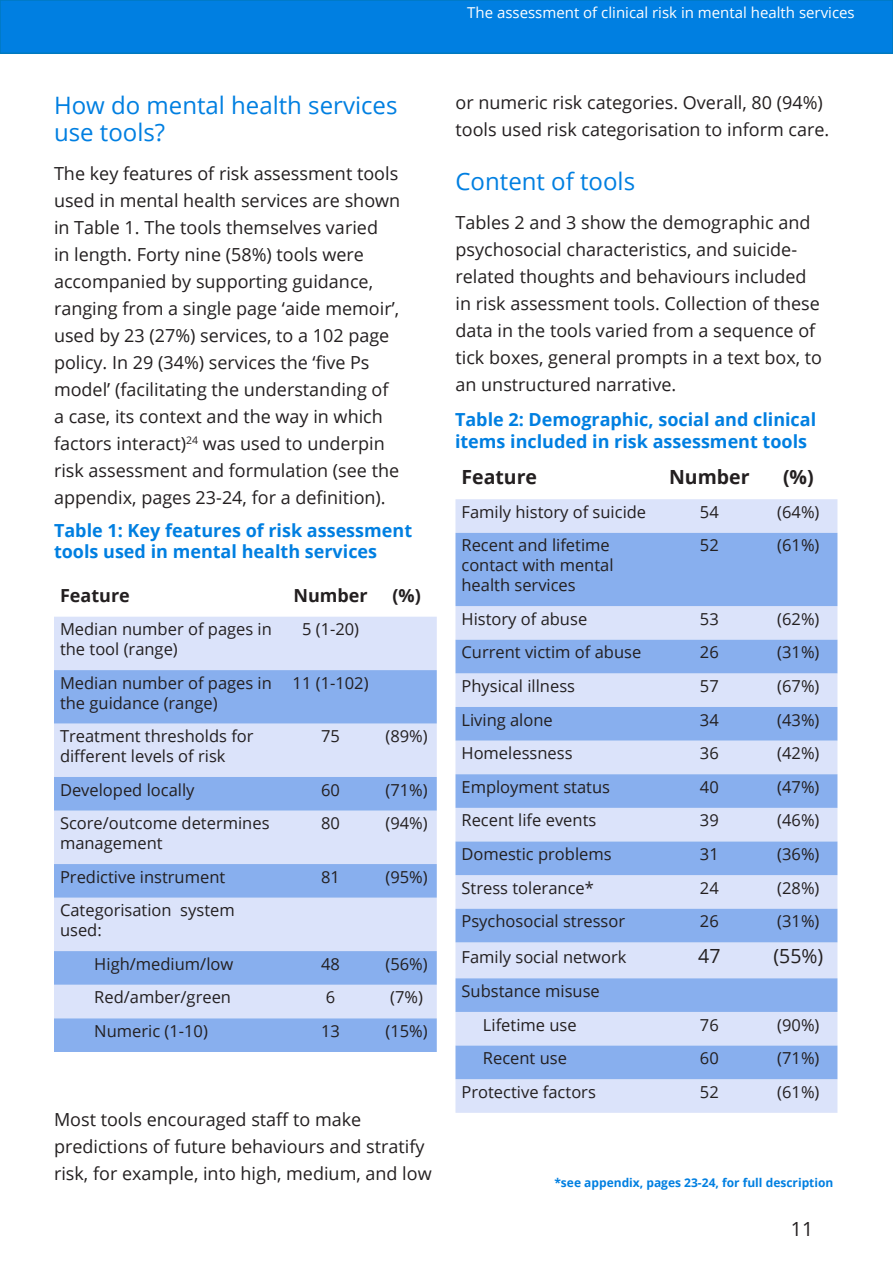
<style>
.page{position:relative;width:893px;height:1263px;background:#fff}
.page>*{position:absolute;margin:0;border:0;box-sizing:border-box;transform-origin:0 0}
.t1{font:24px/27px "Open Sans";color:#007fe1}
.t2{font:700 19.5px "Open Sans";color:#231f20}
.t3{font:19.5px "Open Sans";color:#231f20}
.t4{font:18px/27px "Open Sans";color:#231f20}
.t5{font:700 18px/21.6px "Open Sans";color:#007fe1}
.t6{font:700 18px "Open Sans";color:#231f20}
.t7{font:16.5px/19.8px "Open Sans";color:#231f20}
.t8{font:15px "Open Sans";color:#fff}
.t9{font:700 12px "Open Sans";color:#007fe1}
</style>
<div class="page">
<div style="left:0;top:0;width:893px;height:54px;background:#007fe1;border:2px solid #0079bf"></div>
<div style="left:54px;top:617px;width:383px;height:53px;background:#dbe3fa"></div>
<svg style="left:54px;top:670px;width:383px;height:382px;background:#b2c9f4"></svg>
<div style="left:455px;top:499px;width:382px;height:614px;background:#dbe3fa"></div>
<svg style="left:455px;top:533px;width:382px;height:546px;background:#acc5f3"></svg>
<p class="t8" style="left:467px;top:2px;width:389px">The assessment of clinical risk in mental health services</p>
<p class="t1" style="left:54px;top:91px;width:345px">How do mental health services use tools?</p>
<p class="t4" style="left:54px;top:159px;width:348px">The key features of risk assessment tools used in mental health services are shown in Table 1. The tools themselves varied<br>in length. Forty nine (58%) tools were accompanied by supporting guidance, ranging from a single page ‘aide memoir’, used by 23 (27%) services, to a 102 page policy. In 29 (34%) services the ‘five Ps model’ (facilitating the understanding of a case, its context and the way in which factors interact)<sup>24</sup> was used to underpin risk assessment and formulation (see the appendix, pages 23-24, for a definition).</p>
<p class="t5" style="left:54px;top:519px;width:360px">Table 1: Key features of risk assessment tools used in mental health services</p>
<p class="t6" style="left:60px;top:582px;width:71px">Feature</p>
<p class="t6" style="left:293px;top:582px;width:76px">Number</p>
<p class="t6" style="left:392px;top:582px;width:30px">(%)</p>
<p class="t7" style="left:60px;top:619px;width:213px">Median number of pages in the tool (range)</p>
<p class="t7" style="left:302px;top:619px;width:59px">5 (1-20)</p>
<p class="t7" style="left:60px;top:672px;width:213px">Median number of pages in the guidance (range)</p>
<p class="t7" style="left:293px;top:672px;width:77px">11 (1-102)</p>
<p class="t7" style="left:60px;top:726px;width:195px">Treatment thresholds for different levels of risk</p>
<p class="t7" style="left:321px;top:726px;width:20px">75</p>
<p class="t7" style="left:385px;top:726px;width:44px">(89%)</p>
<p class="t7" style="left:60px;top:779px;width:136px">Developed locally</p>
<p class="t7" style="left:321px;top:779px;width:20px">60</p>
<p class="t7" style="left:385px;top:779px;width:44px">(71%)</p>
<p class="t7" style="left:60px;top:813px;width:211px">Score/outcome determines management</p>
<p class="t7" style="left:321px;top:813px;width:20px">80</p>
<p class="t7" style="left:385px;top:813px;width:44px">(94%)</p>
<p class="t7" style="left:60px;top:866px;width:167px">Predictive instrument</p>
<p class="t7" style="left:321px;top:866px;width:20px">81</p>
<p class="t7" style="left:385px;top:866px;width:44px">(95%)</p>
<p class="t7" style="left:60px;top:900px;width:176px">Categorisation system used:</p>
<p class="t7" style="left:94px;top:953px;width:140px">High/medium/low</p>
<p class="t7" style="left:321px;top:953px;width:20px">48</p>
<p class="t7" style="left:385px;top:953px;width:44px">(56%)</p>
<p class="t7" style="left:94px;top:987px;width:138px">Red/amber/green</p>
<p class="t7" style="left:326px;top:987px;width:11px">6</p>
<p class="t7" style="left:390px;top:987px;width:34px">(7%)</p>
<p class="t7" style="left:94px;top:1021px;width:115px">Numeric (1-10)</p>
<p class="t7" style="left:321px;top:1021px;width:20px">13</p>
<p class="t7" style="left:385px;top:1021px;width:44px">(15%)</p>
<p class="t4" style="left:54px;top:1105px;width:379px">Most tools encouraged staff to make predictions of future behaviours and stratify risk, for example, into high, medium, and low</p>
<p class="t4" style="left:455px;top:89px;width:375px">or numeric risk categories. Overall, 80 (94%) tools used risk categorisation to inform care.</p>
<p class="t1" style="left:455px;top:167px;width:181px">Content of tools</p>
<p class="t4" style="left:455px;top:209px;width:368px">Tables 2 and 3 show the demographic and psychosocial characteristics, and suicide&shy;related thoughts and behaviours included in risk assessment tools. Collection of these data in the tools varied from a sequence of tick boxes, general prompts in a text box, to an unstructured narrative.</p>
<p class="t5" style="left:455px;top:408px;width:363px">Table 2: Demographic, social and clinical items included in risk assessment tools</p>
<p class="t2" style="left:461px;top:463px;width:77px">Feature</p>
<p class="t2" style="left:669px;top:463px;width:82px">Number</p>
<p class="t2" style="left:783px;top:463px;width:32px">(%)</p>
<p class="t7" style="left:461px;top:501px;width:186px">Family history of suicide</p>
<p class="t7" style="left:700px;top:501px;width:20px">54</p>
<p class="t7" style="left:777px;top:501px;width:44px">(64%)</p>
<p class="t7" style="left:461px;top:535px;width:154px">Recent and lifetime contact with mental health services</p>
<p class="t7" style="left:700px;top:535px;width:20px">52</p>
<p class="t7" style="left:777px;top:535px;width:44px">(61%)</p>
<p class="t7" style="left:461px;top:608px;width:127px">History of abuse</p>
<p class="t7" style="left:700px;top:608px;width:20px">53</p>
<p class="t7" style="left:777px;top:608px;width:44px">(62%)</p>
<p class="t7" style="left:461px;top:642px;width:181px">Current victim of abuse</p>
<p class="t7" style="left:700px;top:642px;width:20px">26</p>
<p class="t7" style="left:777px;top:642px;width:44px">(31%)</p>
<p class="t7" style="left:461px;top:676px;width:115px">Physical illness</p>
<p class="t7" style="left:700px;top:676px;width:20px">57</p>
<p class="t7" style="left:777px;top:676px;width:44px">(67%)</p>
<p class="t7" style="left:461px;top:709px;width:93px">Living alone</p>
<p class="t7" style="left:700px;top:709px;width:20px">34</p>
<p class="t7" style="left:777px;top:709px;width:44px">(43%)</p>
<p class="t7" style="left:461px;top:743px;width:113px">Homelessness</p>
<p class="t7" style="left:700px;top:743px;width:20px">36</p>
<p class="t7" style="left:777px;top:743px;width:44px">(42%)</p>
<p class="t7" style="left:461px;top:776px;width:150px">Employment status</p>
<p class="t7" style="left:700px;top:776px;width:20px">40</p>
<p class="t7" style="left:777px;top:776px;width:44px">(47%)</p>
<p class="t7" style="left:461px;top:810px;width:136px">Recent life events</p>
<p class="t7" style="left:700px;top:810px;width:20px">39</p>
<p class="t7" style="left:777px;top:810px;width:44px">(46%)</p>
<p class="t7" style="left:461px;top:844px;width:152px">Domestic problems</p>
<p class="t7" style="left:700px;top:844px;width:20px">31</p>
<p class="t7" style="left:777px;top:844px;width:44px">(36%)</p>
<p class="t7" style="left:461px;top:877px;width:134px">Stress tolerance*</p>
<p class="t7" style="left:700px;top:877px;width:20px">24</p>
<p class="t7" style="left:777px;top:877px;width:44px">(28%)</p>
<p class="t7" style="left:461px;top:911px;width:165px">Psychosocial stressor</p>
<p class="t7" style="left:700px;top:911px;width:20px">26</p>
<p class="t7" style="left:777px;top:911px;width:44px">(31%)</p>
<p class="t7" style="left:461px;top:947px;width:166px">Family social network</p>
<p class="t3" style="left:698px;top:943px;width:24px">47</p>
<p class="t3" style="left:773px;top:943px;width:51px">(55%)</p>
<p class="t7" style="left:461px;top:981px;width:140px">Substance misuse</p>
<p class="t7" style="left:483px;top:1014px;width:95px">Lifetime use</p>
<p class="t7" style="left:700px;top:1014px;width:20px">76</p>
<p class="t7" style="left:777px;top:1014px;width:44px">(90%)</p>
<p class="t7" style="left:483px;top:1048px;width:86px">Recent use</p>
<p class="t7" style="left:700px;top:1048px;width:20px">60</p>
<p class="t7" style="left:777px;top:1048px;width:44px">(71%)</p>
<p class="t7" style="left:461px;top:1081px;width:136px">Protective factors</p>
<p class="t7" style="left:700px;top:1081px;width:20px">52</p>
<p class="t7" style="left:777px;top:1081px;width:44px">(61%)</p>
<p class="t9" style="left:554px;top:1174px;width:280px">*see appendix, pages 23-24, for full description</p>
<p class="t3" style="left:791px;top:1216px;width:24px">11</p>
</div>
